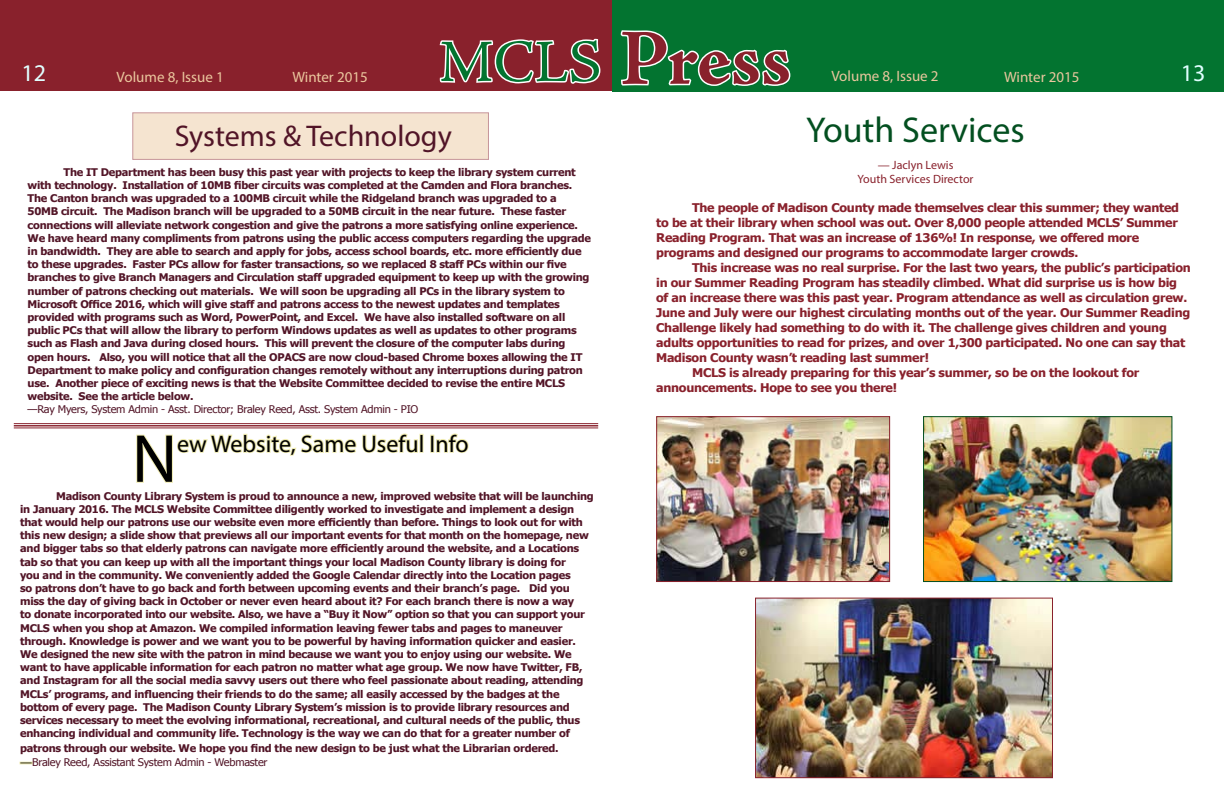
<style>
.page{position:relative;width:1224px;height:792px;background:#fff}
.page>*{position:absolute;margin:0;border:0;box-sizing:border-box;transform-origin:0 0}
.t1{font:700 80px "Adobe Jenson Pro";letter-spacing:-.01em;color:#89212c}
.t2{font:68.5px "Myriad Pro";color:#000}
.t3{font:36px "Myriad Pro";color:#034f20}
.t4{font:30px "Myriad Pro";color:#511427}
.t5{font:24px "Myriad Pro";color:#000}
.t6{font:24px "Myriad Pro";color:#e0ffff}
.t7{font:15px "Myriad Pro";color:#ebc79e}
.t8{font:700 12px/15px "Tahoma";letter-spacing:-.02em;color:#89212c;scale:1.04 1}
.t9{font:12px/14px "Myriad Pro";color:#89212c;text-align:center}
.t10{font:700 10.6px/13.2px "Tahoma";letter-spacing:-.02em;color:#521527;scale:1.04 1}
.t11{font:10.6px "Tahoma";letter-spacing:-.02em;color:#521527;scale:1.04 1}
.s1{font-weight:400;font-size:60px;color:#037430}
.s2{font-family:"Myriad Pro";font-weight:400;font-size:12px;color:#000}
.s3{font-weight:400}
</style>
<div class="page">
<div style="left:0;top:0;width:612px;height:91px;background:#89212c"></div>
<div style="left:612px;top:0;width:612px;height:92px;background:#037430"></div>
<svg style="left:620px;top:30px;width:171px;height:56px"></svg>
<svg style="left:439px;top:38px;width:162px;height:46px"></svg>
<img style="left:658px;top:418px;width:230px;height:162px">
<div style="left:656px;top:416px;width:234px;height:166px;border:1px solid #89212c"></div>
<img style="left:925px;top:418px;width:245px;height:162px">
<div style="left:923px;top:416px;width:249px;height:166px;border:1px solid #034f20"></div>
<img style="left:757px;top:600px;width:294px;height:176px">
<div style="left:755px;top:598px;width:298px;height:180px;border:1px solid #89212c"></div>
<svg style="left:20px;top:762px;width:13px;height:2px"></svg>
<svg style="left:135px;top:424px;width:284px;height:59px"></svg>
<div style="left:419px;top:434px;width:5px;height:19px;border:2px solid #efebb0"></div>
<div style="left:430px;top:435px;width:4px;height:18px;border:2px solid #efebb0"></div>
<svg style="left:436px;top:433px;width:33px;height:20px"></svg>
<div style="left:132px;top:112px;width:357px;height:48px;background:#f5e4d0"></div>
<hr style="left:14px;top:423px;width:584px;height:1px;background:#89212c">
<hr style="left:14px;top:425px;width:584px;height:1px;background:#89212c">
<hr style="left:14px;top:428px;width:584px;height:1px;background:#89212c">
<h3 class="t6" style="left:22px;top:58px;width:26px">12</h3>
<h3 class="t7" style="left:117px;top:68px;width:109px">Volume 8, Issue 1</h3>
<h3 class="t7" style="left:292px;top:67px;width:77px">Winter 2015</h3>
<h1 class="t1" style="left:439px;top:13px;width:354px"><span class="s1">MCLS</span> Press</h1>
<h3 class="t7" style="left:831px;top:67px;width:109px">Volume 8, Issue 2</h3>
<h3 class="t7" style="left:1004px;top:68px;width:77px">Winter 2015</h3>
<h3 class="t6" style="left:1181px;top:58px;width:26px">13</h3>
<h3 class="t4" style="left:175px;top:117px;width:279px">Systems &amp; Technology</h3>
<p class="t10" style="left:28px;top:165px;width:543px;text-indent:36px">The IT Department has been busy this past year with projects to keep the library system current with technology. Installation of 10MB fiber circuits was completed at the Camden and Flora branches.<br>The Canton branch was upgraded to a 100MB circuit while the Ridgeland branch was upgraded to a<br>50MB circuit. The Madison branch will be upgraded to a 50MB circuit in the near future. These faster connections will alleviate network congestion and give the patrons a more satisfying online experience.<br>We have heard many compliments from patrons using the public access computers regarding the upgrade in bandwidth. They are able to search and apply for jobs, access school boards, etc. more efficiently due to these upgrades. Faster PCs allow for faster transactions, so we replaced 8 staff PCs within our five branches to give Branch Managers and Circulation staff upgraded equipment to keep up with the growing number of patrons checking out materials. We will soon be upgrading all PCs in the library system to Microsoft Office 2016, which will give staff and patrons access to the newest updates and templates provided with programs such as Word, PowerPoint, and Excel. We have also installed software on all public PCs that will allow the library to perform Windows updates as well as updates to other programs such as Flash and Java during closed hours. This will prevent the closure of the computer labs during open hours. Also, you will notice that all the OPACS are now cloud-based Chrome boxes allowing the IT Department to make policy and configuration changes remotely without any interruptions during patron use. Another piece of exciting news is that the Website Committee decided to revise the entire MCLS website. See the article below.</p>
<p class="t11" style="left:28px;top:402px;width:377px">—Ray Myers, System Admin - Asst. Director; Braley Reed, Asst. System Admin - PIO</p>
<h2 class="t2" style="left:132px;top:417px;width:47px">N</h2>
<h3 class="t5" style="left:177px;top:429px;width:293px">ew Website, Same Useful Info</h3>
<p class="t10" style="left:20px;top:489px;width:553px;text-indent:36px">Madison County Library System is proud to announce a new, improved website that will be launching in January 2016. The MCLS Website Committee diligently worked to investigate and implement a design that would help our patrons use our website even more efficiently than before. Things to look out for with this new design; a slide show that previews all our important events for that month on the homepage, new and bigger tabs so that elderly patrons can navigate more efficiently around the website, and a Locations tab so that you can keep up with all the important things your local Madison County library is doing for<br>you and in the community. We conveniently added the Google Calendar directly into the Location pages<br>so patrons don’t have to go back and forth between upcoming events and their branch’s page. Did you miss the day of giving back in October or never even heard about it? For each branch there is now a way<br>to donate incorporated into our website. Also, we have a “Buy it Now” option so that you can support your MCLS when you shop at Amazon. We compiled information leaving fewer tabs and pages to maneuver through. Knowledge is power and we want you to be powerful by having information quicker and easier.<br>We designed the new site with the patron in mind because we want you to enjoy using our website. We want to have applicable information for each patron no matter what age group. We now have Twitter, FB, and Instagram for all the social media savvy users out there who feel passionate about reading, attending MCLs’ programs, and influencing their friends to do the same; all easily accessed by the badges at the bottom of every page. The Madison County Library System’s mission is to provide library resources and services necessary to meet the evolving informational, recreational, and cultural needs of the public, thus enhancing individual and community life. Technology is the way we can do that for a greater number of</p>
<p class="t10" style="left:20px;top:740px;width:519px;line-height:14.4px">patrons through our website. We hope you find the new design to be just what the Librarian ordered. <span class="s2">—</span><span class="s3">Braley Reed, Assistant System Admin - Webmaster</span></p>
<h3 class="t3" style="left:806px;top:108px;width:220px">Youth Services</h3>
<p class="t9" style="left:858px;top:158px;width:117px">— Jaclyn Lewis<br>Youth Services Director</p>
<p class="t8" style="left:656px;top:199px;width:504px;text-indent:36px">The people of Madison County made themselves clear this summer; they wanted to be at their library when school was out. Over 8,000 people attended MCLS’ Summer Reading Program. That was an increase of 136%! In response, we offered more programs and designed our programs to accommodate larger crowds.</p>
<p class="t8" style="left:692px;top:259px;width:481px">This increase was no real surprise. For the last two years, the public’s participation</p>
<p class="t8" style="left:656px;top:274px;width:502px">in our Summer Reading Program has steadily climbed. What did surprise us is how big</p>
<p class="t8" style="left:656px;top:289px;width:512px">of an increase there was this past year. Program attendance as well as circulation grew.</p>
<p class="t8" style="left:656px;top:304px;width:515px">June and July were our highest circulating months out of the year. Our Summer Reading</p>
<p class="t8" style="left:656px;top:319px;width:493px">Challenge likely had something to do with it. The challenge gives children and young</p>
<p class="t8" style="left:656px;top:334px;width:510px">adults opportunities to read for prizes, and over 1,300 participated. No one can say that</p>
<p class="t8" style="left:656px;top:349px;width:264px">Madison County wasn’t reading last summer!</p>
<p class="t8" style="left:692px;top:364px;width:431px">MCLS is already preparing for this year’s summer, so be on the lookout for</p>
<p class="t8" style="left:656px;top:379px;width:233px">announcements. Hope to see you there!</p>
</div>
